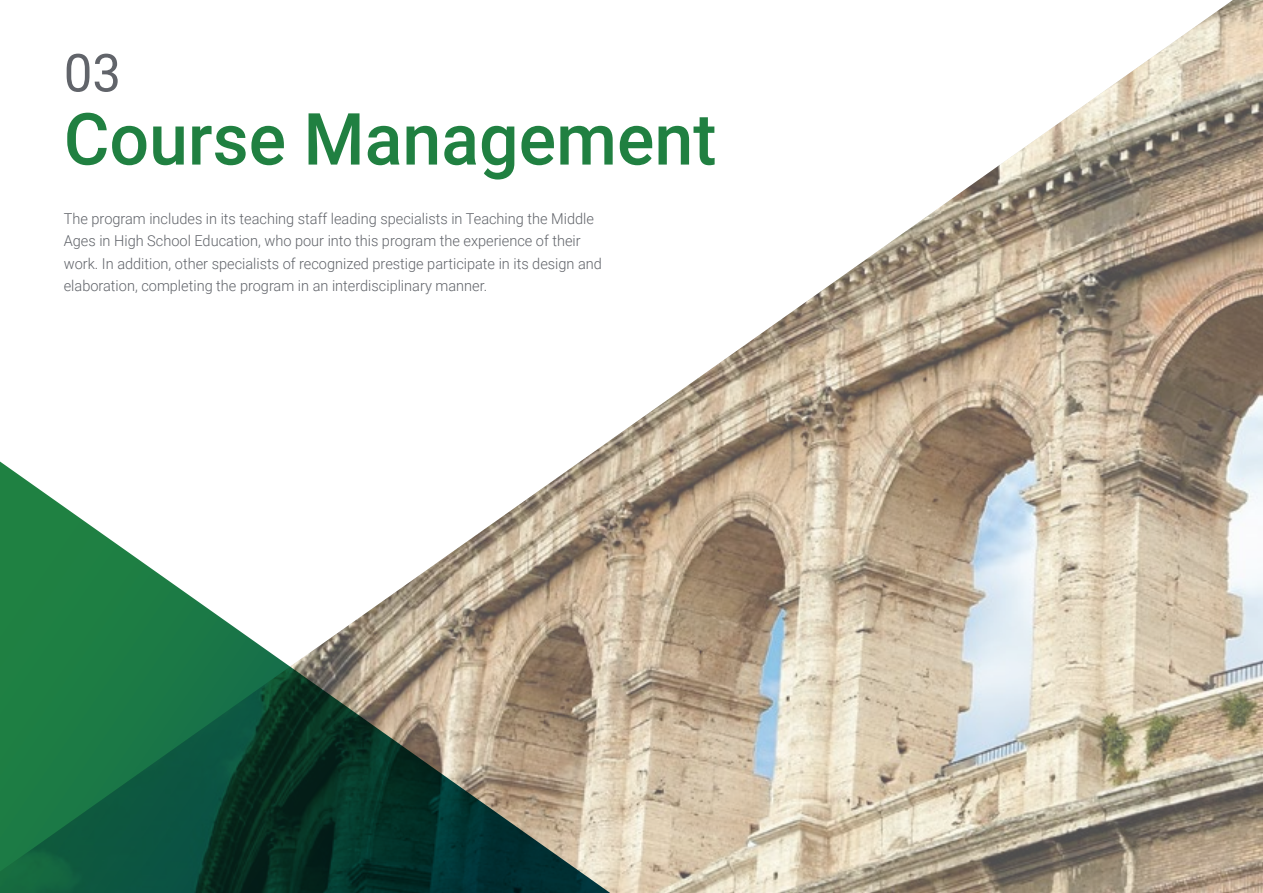
<style>
.page{position:relative;width:1263px;height:893px;background:#fff}
.page>*{position:absolute;margin:0;border:0;box-sizing:border-box;transform-origin:0 0}
.t1{font:500 72px "Roboto";color:#208041}
.t2{font:52.5px "Roboto";color:#61646a}
.t3{font:300 15px/22.5px "Roboto";color:#61646a}
</style>
<div class="page">
<img style="left:602px;top:0;width:661px;height:893px">
<svg style="left:0;top:446px;width:640px;height:447px"></svg>
<h2 class="t2" style="left:64px;top:36px;width:59px">03</h2>
<h1 class="t1" style="left:64px;top:89px;width:654px">Course Management</h1>
<p class="t3" style="left:64px;top:207px;width:540px">The program includes in its teaching staff leading specialists in Teaching the Middle Ages in High School Education, who pour into this program the experience of their work. In addition, other specialists of recognized prestige participate in its design and elaboration, completing the program in an interdisciplinary manner.</p>
</div>
